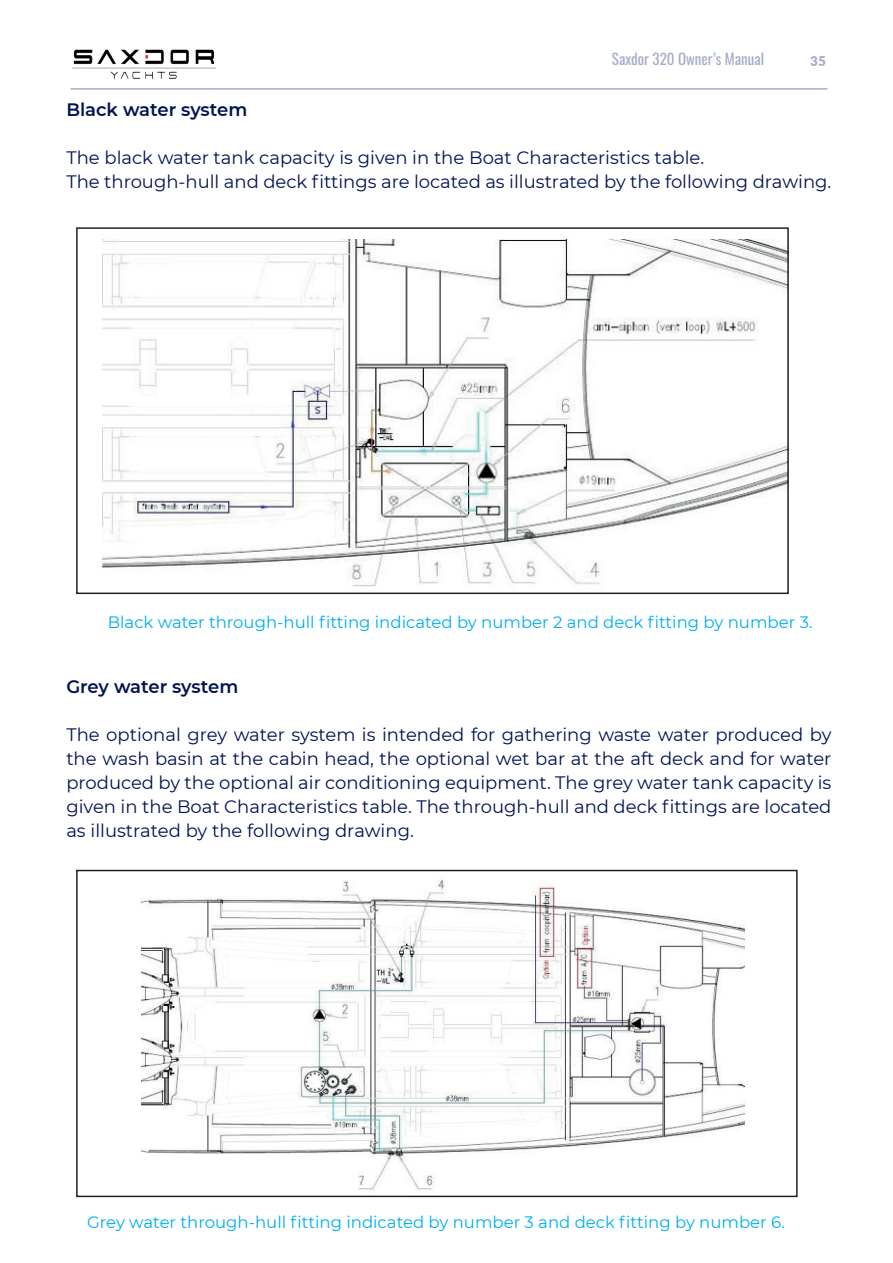
<style>
.page{position:relative;width:893px;height:1263px;background:#fff}
.page>*{position:absolute;margin:0;border:0;box-sizing:border-box;transform-origin:0 0}
.t1{font:18px/24px "Montserrat";color:#001353}
.t2{font:600 18px "Montserrat";letter-spacing:-.005em;color:#001353}
.t3{font:16.5px "Montserrat";color:#00aeef}
.t4{font:15px "Oswald";color:#a6acc9}
.t5{font:900 13.5px "Lato";color:#a6acc9}
</style>
<div class="page">
<img style="left:70px;top:49px;width:146px;height:41px">
<hr style="left:71px;top:88px;width:756px;height:2px;background:#a6acc9">
<img style="left:102px;top:239px;width:684px;height:348px">
<div style="left:76px;top:227px;width:713px;height:367px;border:2px solid #231f20"></div>
<img style="left:141px;top:879px;width:603px;height:312px">
<div style="left:76px;top:870px;width:722px;height:327px;border:2px solid #231f20"></div>
<p class="t4" style="left:612px;top:45px;width:154px">Saxdor 320 Owner’s Manual</p>
<p class="t5" style="left:810px;top:51px;width:17px">35</p>
<p class="t2" style="left:66px;top:97px;width:182px">Black water system</p>
<p class="t1" style="left:66px;top:145px;width:766px">The black water tank capacity is given in the Boat Characteristics table.<br>The through-hull and deck fittings are located as illustrated by the following drawing.</p>
<p class="t3" style="left:108px;top:611px;width:706px">Black water through-hull fitting indicated by number 2 and deck fitting by number 3.</p>
<p class="t2" style="left:66px;top:673px;width:173px">Grey water system</p>
<p class="t1" style="left:66px;top:721px;width:767px;text-align:justify">The optional grey water system is intended for gathering waste water produced by the wash basin at the cabin head, the optional wet bar at the aft deck and for water produced by the optional air conditioning equipment. The grey water tank capacity is given in the Boat Characteristics table. The through-hull and deck fittings are located as illustrated by the following drawing.</p>
<p class="t3" style="left:87px;top:1211px;width:699px">Grey water through-hull fitting indicated by number 3 and deck fitting by number 6.</p>
</div>
